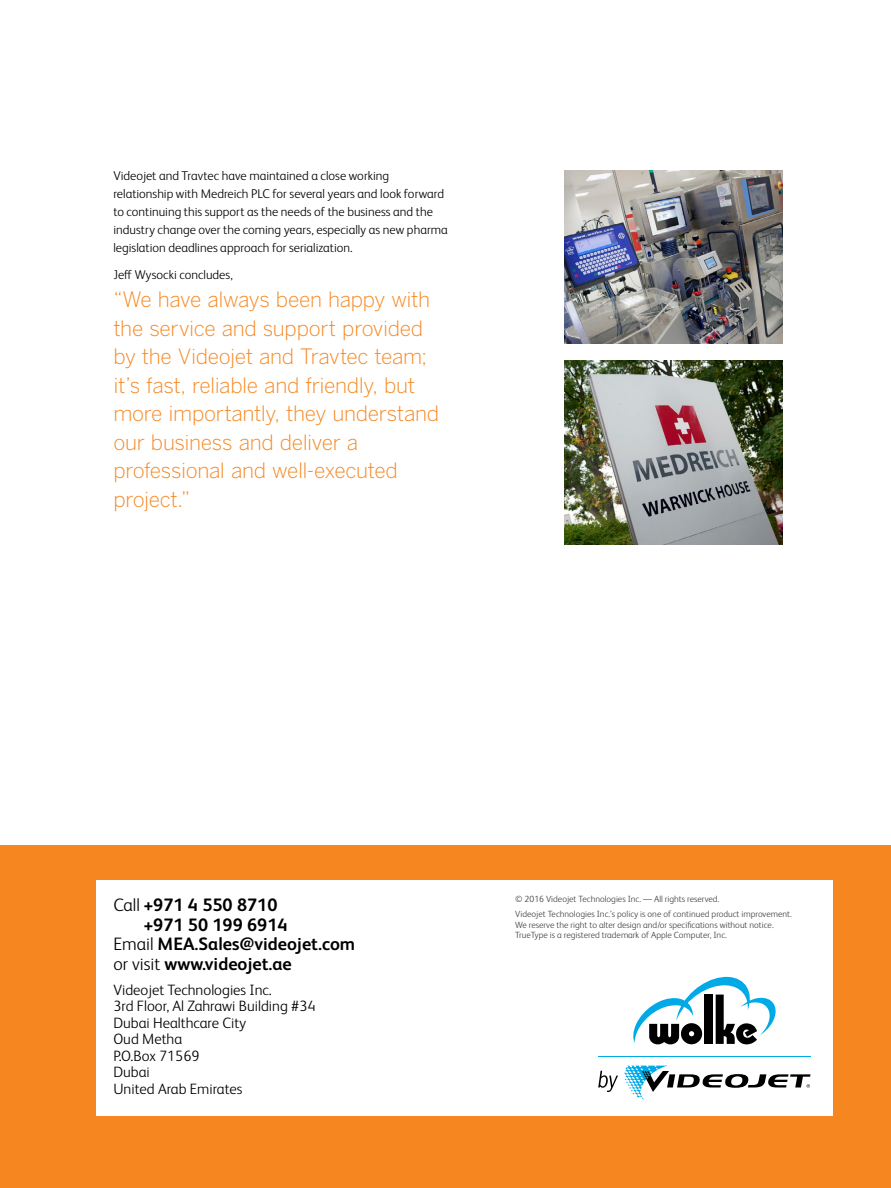
<style>
.page{position:relative;width:891px;height:1188px;background:#fff}
.page>*{position:absolute;margin:0;border:0;box-sizing:border-box;transform-origin:0 0}
.t1{font:300 21px/28.5px "Benton Gothic";letter-spacing:-.02em;color:#f6861f}
.t2{font:700 18px "FS Albert Pro";color:#000}
.t3{font:300 15px/16.5px "FS Albert Pro";color:#000}
.t4{font:300 12.75px/18px "FS Albert Pro";color:#000}
.t5{font:300 9px/14.7px "FS Albert Pro";color:#414042}
.s1{font-weight:300}
</style>
<div class="page">
<div style="left:0;top:846px;width:891px;height:342px;background:#f6861f"></div>
<div style="left:96px;top:880px;width:737px;height:236px;background:#fff"></div>
<svg style="left:625px;top:1066px;width:186px;height:34px"></svg>
<svg style="left:633px;top:977px;width:143px;height:67px"></svg>
<hr style="left:598px;top:1056px;width:213px;height:1px;background:#00aae7">
<svg style="left:598px;top:1071px;width:20px;height:21px"></svg>
<img style="left:565px;top:171px;width:217px;height:172px">
<img style="left:565px;top:361px;width:217px;height:183px">
<p class="t4" style="left:113px;top:166px;width:336px">Videojet and Travtec have maintained a close working relationship with Medreich PLC for several years and look forward to continuing this support as the needs of the business and the industry change over the coming years, especially as new pharma legislation deadlines approach for serialization.</p>
<p class="t4" style="left:113px;top:265px;width:121px">Jeff Wysocki concludes,</p>
<p class="t1" style="left:113px;top:286px;width:327px">“We have always been happy with the service and support provided by the Videojet and Travtec team; it’s fast, reliable and friendly, but more importantly, they understand our business and deliver a professional and well-executed project.”</p>
<h2 class="t2" style="left:113px;top:892px;width:166px"><span class="s1">Call</span> +971 4 550 8710</h2>
<h2 class="t2" style="left:144px;top:912px;width:145px">+971 50 199 6914</h2>
<h2 class="t2" style="left:113px;top:931px;width:243px"><span class="s1">Email</span> MEA.Sales@videojet.com</h2>
<h2 class="t2" style="left:113px;top:951px;width:180px"><span class="s1">or visit</span> www.videojet.ae</h2>
<p class="t3" style="left:113px;top:981px;width:204px">Videojet Technologies Inc.<br>3rd Floor, Al Zahrawi Building #34<br>Dubai Healthcare City<br>Oud Metha<br>P.O.Box 71569<br>Dubai<br>United Arab Emirates</p>
<p class="t5" style="left:515px;top:891px;width:278px">© 2016 Videojet Technologies Inc. — All rights reserved.<br>Videojet Technologies Inc.’s policy is one of continued product improvement.</p>
<p class="t5" style="left:515px;top:919px;width:260px;line-height:10.5px">We reserve the right to alter design and/or specifications without notice.<br>TrueType is a registered trademark of Apple Computer, Inc.</p>
</div>
